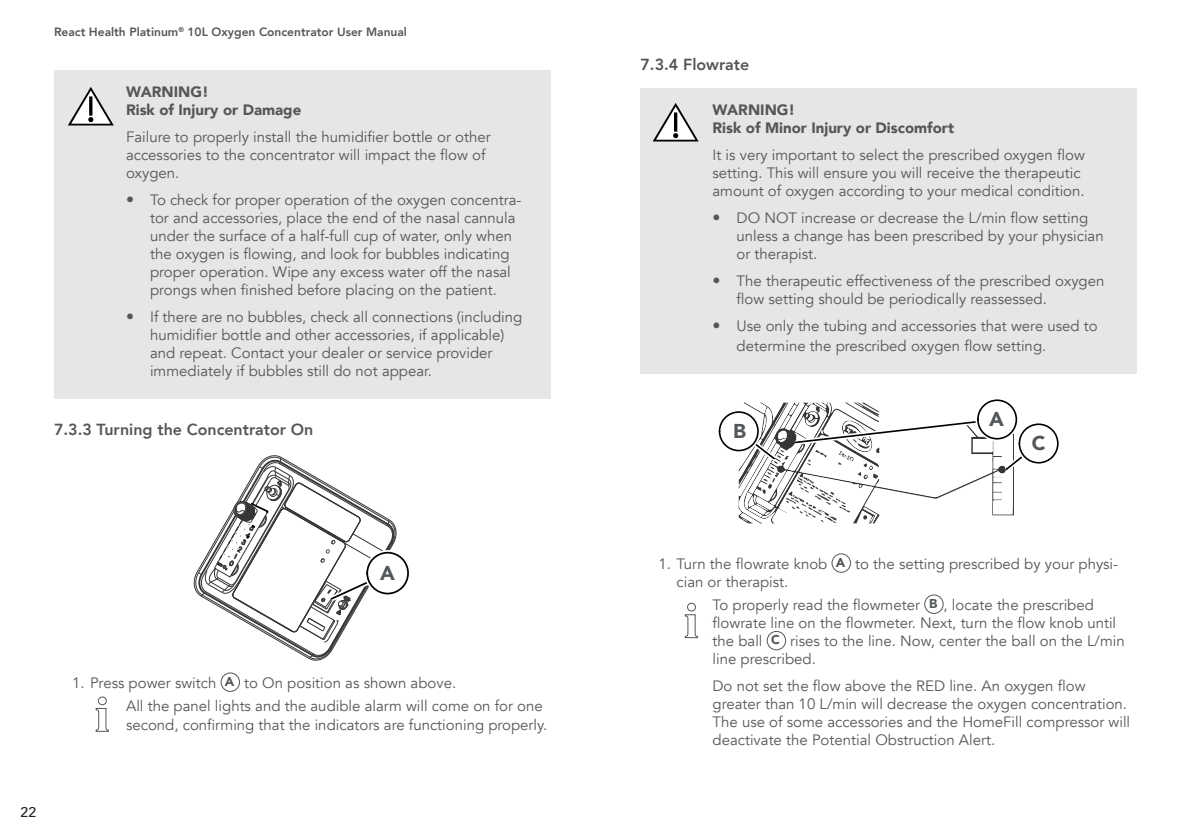
<style>
.page{position:relative;width:1191px;height:840px;background:#fff}
.page>*{position:absolute;margin:0;border:0;box-sizing:border-box;transform-origin:0 0}
.t1{font:900 20px "Avenir";color:#545759}
._1_1_1_Section_Header{font:800 16px "Avenir";color:#545759}
.Info_Box{font:15px/18px "Avenir";color:#545759}
.Warning_Box{font:15px/18px "Avenir";color:#545759}
.Warning_Box-2{font:900 15px/18px "Avenir";color:#545759}
.t2{font:500 14px "Avenir";color:#231f20}
.t3{font:900 12.8px "Avenir";color:#545759}
.t4{font:800 12px "Avenir";color:#545759}
.s1{font-size:16px}
</style>
<div class="page">
<div style="left:54px;top:70px;width:496px;height:62px;background:#e7e5e5"></div>
<div style="left:54px;top:115px;width:496px;height:80px;background:#e7e5e5"></div>
<div style="left:54px;top:190px;width:496px;height:128px;background:#e7e5e5"></div>
<div style="left:54px;top:307px;width:496px;height:92px;background:#e7e5e5"></div>
<svg style="left:193px;top:455px;width:216px;height:205px"></svg>
<div style="left:366px;top:551px;width:43px;height:43px;background:#fff;border:2px solid #000;border-radius:50%"></div>
<div style="left:221px;top:672px;width:19px;height:19px;border:1px solid #545759;border-radius:50%"></div>
<div style="left:640px;top:88px;width:497px;height:62px;background:#e7e5e5"></div>
<div style="left:640px;top:133px;width:497px;height:80px;background:#e7e5e5"></div>
<div style="left:640px;top:208px;width:497px;height:74px;background:#e7e5e5"></div>
<div style="left:640px;top:271px;width:497px;height:56px;background:#e7e5e5"></div>
<div style="left:640px;top:316px;width:497px;height:57px;background:#e7e5e5"></div>
<svg style="left:718px;top:399px;width:341px;height:124px"></svg>
<div style="left:1018px;top:423px;width:40px;height:40px;background:#fff;border:2px solid #000;border-radius:50%"></div>
<div style="left:831px;top:553px;width:20px;height:19px;border:1px solid #545759;border-radius:50%"></div>
<div style="left:924px;top:594px;width:19px;height:19px;border:1px solid #545759;border-radius:50%"></div>
<div style="left:766px;top:630px;width:20px;height:20px;border:1px solid #545759;border-radius:50%"></div>
<svg style="left:68px;top:87px;width:46px;height:38px"></svg>
<svg style="left:653px;top:103px;width:45px;height:38px"></svg>
<svg style="left:95px;top:696px;width:14px;height:36px"></svg>
<svg style="left:684px;top:602px;width:14px;height:36px"></svg>
<p class="t4" style="left:54px;top:22px;width:354px">React Health Platinum<sup>®</sup> 10L Oxygen Concentrator User Manual</p>
<p class="Warning_Box-2" style="left:126px;top:82px;width:177px">WARNING!<br>Risk of Injury or Damage</p>
<p class="Warning_Box" style="left:126px;top:128px;width:366px">Failure to properly install the humidifier bottle or other accessories to the concentrator will impact the flow of oxygen.</p>
<p class="Info_Box" style="left:150px;top:191px;width:373px;text-indent:-24px"><span class="s1">•</span> To check for proper operation of the oxygen concentra&shy;tor and accessories, place the end of the nasal cannula under the surface of a half-full cup of water, only when the oxygen is flowing, and look for bubbles indicating proper operation. Wipe any excess water off the nasal prongs when finished before placing on the patient.</p>
<p class="Info_Box" style="left:150px;top:308px;width:374px;text-indent:-24px"><span class="s1">•</span> If there are no bubbles, check all connections (including humidifier bottle and other accessories, if applicable) and repeat. Contact your dealer or service provider immediately if bubbles still do not appear.</p>
<p class="_1_1_1_Section_Header" style="left:54px;top:416px;width:261px">7.3.3 Turning the Concentrator On</p>
<p class="t1" style="left:380px;top:555px;width:16px">A</p>
<p class="t2" style="left:21px;top:799px;width:17px">22</p>
<p class="Info_Box" style="left:72px;top:673px;width:146px">1. Press power switch</p>
<p class="t3" style="left:225px;top:670px;width:11px">A</p>
<p class="Info_Box" style="left:244px;top:673px;width:213px">to On position as shown above.</p>
<p class="Info_Box" style="left:126px;top:695px;width:423px;line-height:19.2px">All the panel lights and the audible alarm will come on for one second, confirming that the indicators are functioning properly.</p>
<p class="_1_1_1_Section_Header" style="left:640px;top:52px;width:110px">7.3.4 Flowrate</p>
<p class="Warning_Box-2" style="left:712px;top:100px;width:243px">WARNING!<br>Risk of Minor Injury or Discomfort</p>
<p class="Warning_Box" style="left:712px;top:146px;width:374px">It is very important to select the prescribed oxygen flow setting. This will ensure you will receive the therapeutic amount of oxygen according to your medical condition.</p>
<p class="Info_Box" style="left:736px;top:209px;width:369px;text-indent:-24px"><span class="s1">•</span> DO NOT increase or decrease the L/min flow setting unless a change has been prescribed by your physician or therapist.</p>
<p class="Info_Box" style="left:736px;top:272px;width:369px;text-indent:-24px"><span class="s1">•</span> The therapeutic effectiveness of the prescribed oxygen flow setting should be periodically reassessed.</p>
<p class="Info_Box" style="left:736px;top:317px;width:363px;line-height:19.2px;text-indent:-24px"><span class="s1">•</span> Use only the tubing and accessories that were used to determine the prescribed oxygen flow setting.</p>
<p class="t1" style="left:733px;top:413px;width:14px">B</p>
<p class="t1" style="left:989px;top:401px;width:16px">A</p>
<p class="t1" style="left:1031px;top:425px;width:15px">C</p>
<p class="Info_Box" style="left:658px;top:554px;width:170px">1. Turn the flowrate knob</p>
<p class="t3" style="left:835px;top:551px;width:11px">A</p>
<p class="Info_Box" style="left:855px;top:554px;width:264px">to the setting prescribed by your physi-</p>
<p class="Info_Box" style="left:676px;top:572px;width:113px">cian or therapist.</p>
<p class="Info_Box" style="left:712px;top:595px;width:209px">To properly read the flowmeter</p>
<p class="t3" style="left:929px;top:592px;width:10px">B</p>
<p class="Info_Box" style="left:712px;top:595px;width:405px;text-indent:231px">, locate the prescribed flowrate line on the flowmeter. Next, turn the flow knob until the ball</p>
<p class="t3" style="left:771px;top:628px;width:10px">C</p>
<p class="Info_Box" style="left:712px;top:632px;width:414px;text-indent:78px">rises to the line. Now, center the ball on the L/min line prescribed.</p>
<p class="Info_Box" style="left:712px;top:677px;width:419px">Do not set the flow above the RED line. An oxygen flow greater than 10 L/min will decrease the oxygen concentration.<br>The use of some accessories and the HomeFill compressor will deactivate the Potential Obstruction Alert.</p>
</div>
